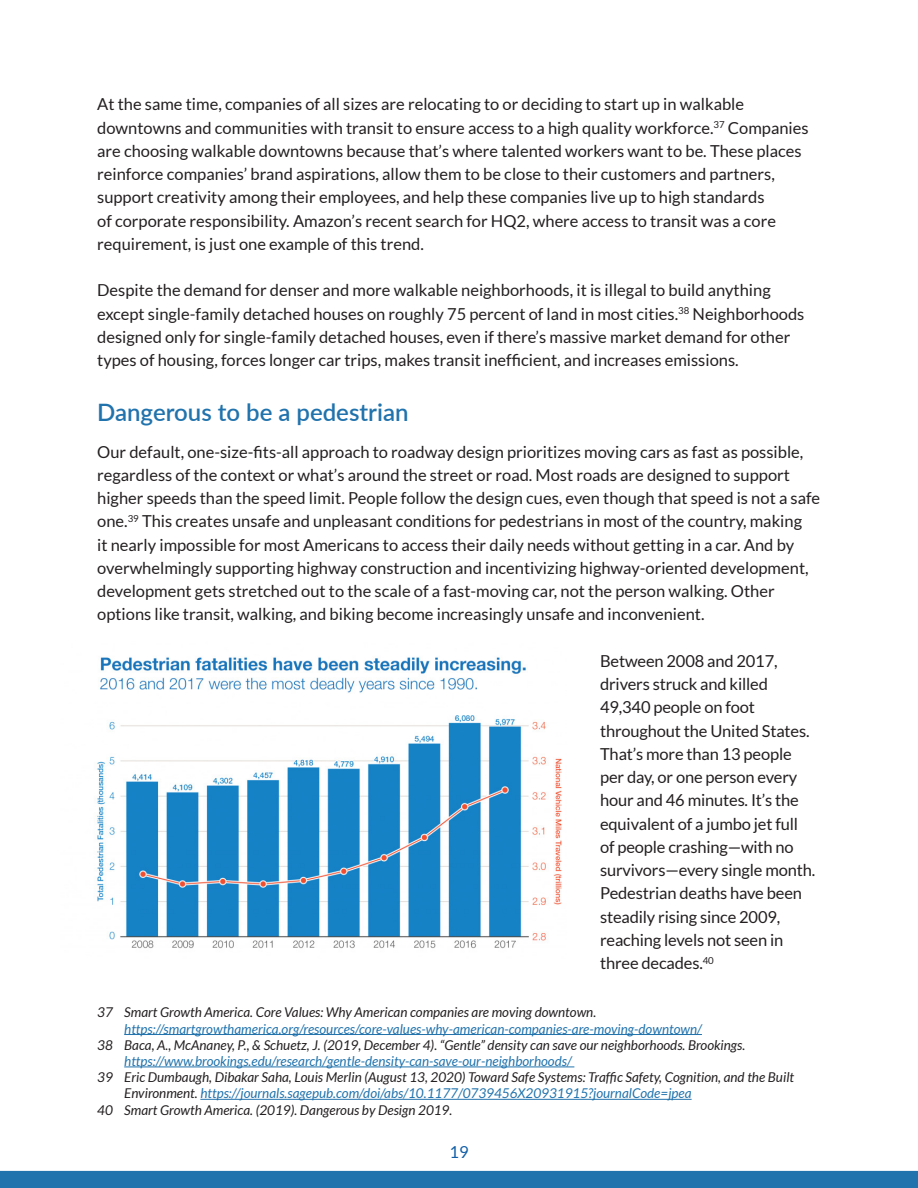
<style>
.page{position:relative;width:918px;height:1188px;background:#fff}
.page>*{position:absolute;margin:0;border:0;box-sizing:border-box;transform-origin:0 0}
.Heading_3{font:600 24px "Lato";color:#2173ad}
.t1{font:16.5px/23.2px "Lato";color:#231f20}
.t2{font:16.5px "Lato";color:#115ea6}
.Footnotes{font:italic 13.5px/16.2px "Lato";color:#231f20}
.Footnotes-2{font:italic 13.5px/16.2px "Lato";color:#2173ad}
.s1{color:#231f20}
.s2{color:#2173ad}
</style>
<div class="page">
<div style="left:0;top:1171px;width:918px;height:17px;background:#2173ad"></div>
<hr style="left:124px;top:1034px;width:578px;height:1px;background:#2173ad">
<hr style="left:124px;top:1067px;width:450px;height:1px;background:#2173ad">
<hr style="left:200px;top:1099px;width:492px;height:1px;background:#2173ad">
<img style="left:97px;top:657px;width:465px;height:292px">
<p class="t1" style="left:97px;top:93px;width:713px">At the same time, companies of all sizes are relocating to or deciding to start up in walkable downtowns and communities with transit to ensure access to a high quality workforce.<sup>37</sup> Companies are choosing walkable downtowns because that’s where talented workers want to be. These places reinforce companies’ brand aspirations, allow them to be close to their customers and partners, support creativity among their employees, and help these companies live up to high standards<br>of corporate responsibility. Amazon’s recent search for HQ2, where access to transit was a core requirement, is just one example of this trend.</p>
<p class="t1" style="left:97px;top:279px;width:709px">Despite the demand for denser and more walkable neighborhoods, it is illegal to build anything except single-family detached houses on roughly 75 percent of land in most cities.<sup>38</sup> Neighborhoods designed only for single-family detached houses, even if there’s massive market demand for other types of housing, forces longer car trips, makes transit inefficient, and increases emissions.</p>
<p class="Heading_3" style="left:97px;top:395px;width:313px">Dangerous to be a pedestrian</p>
<p class="t1" style="left:97px;top:440px;width:725px">Our default, one-size-fits-all approach to roadway design prioritizes moving cars as fast as possible, regardless of the context or what’s around the street or road. Most roads are designed to support higher speeds than the speed limit. People follow the design cues, even though that speed is not a safe one.<sup>39</sup> This creates unsafe and unpleasant conditions for pedestrians in most of the country, making<br>it nearly impossible for most Americans to access their daily needs without getting in a car. And by overwhelmingly supporting highway construction and incentivizing highway-oriented development, development gets stretched out to the scale of a fast-moving car, not the person walking. Other options like transit, walking, and biking become increasingly unsafe and inconvenient.</p>
<p class="t1" style="left:600px;top:649px;width:217px">Between 2008 and 2017, drivers struck and killed<br>49,340 people on foot throughout the United States.<br>That’s more than 13 people per day, or one person every hour and 46 minutes. It’s the equivalent of a jumbo jet full of people crashing—with no survivors—every single month.<br>Pedestrian deaths have been steadily rising since 2009, reaching levels not seen in three decades.<sup>40</sup></p>
<p class="Footnotes-2" style="left:124px;top:1005px;width:579px;text-indent:-27px"><span class="s1">37 Smart Growth America. Core Values: Why American companies are moving downtown. </span>https://smartgrowthamerica.org/resources/core-values-why-american-companies-are-moving-downtown/</p>
<p class="Footnotes" style="left:124px;top:1037px;width:623px;text-indent:-27px">38 Baca, A., McAnaney, P., &amp; Schuetz, J. (2019, December 4). “Gentle” density can save our neighborhoods. Brookings. <span class="s2">https://www.brookings.edu/research/gentle-density-can-save-our-neighborhoods/</span></p>
<p class="Footnotes" style="left:124px;top:1070px;width:671px;text-indent:-27px">39 Eric Dumbaugh, Dibakar Saha, Louis Merlin (August 13, 2020) Toward Safe Systems: Traffic Safety, Cognition, and the Built<br>Environment. <span class="s2">https://journals.sagepub.com/doi/abs/10.1177/0739456X20931915?journalCode=jpea</span></p>
<p class="Footnotes" style="left:97px;top:1102px;width:357px">40 Smart Growth America. (2019). Dangerous by Design 2019.</p>
<p class="t2" style="left:449px;top:1143px;width:21px">19</p>
</div>
